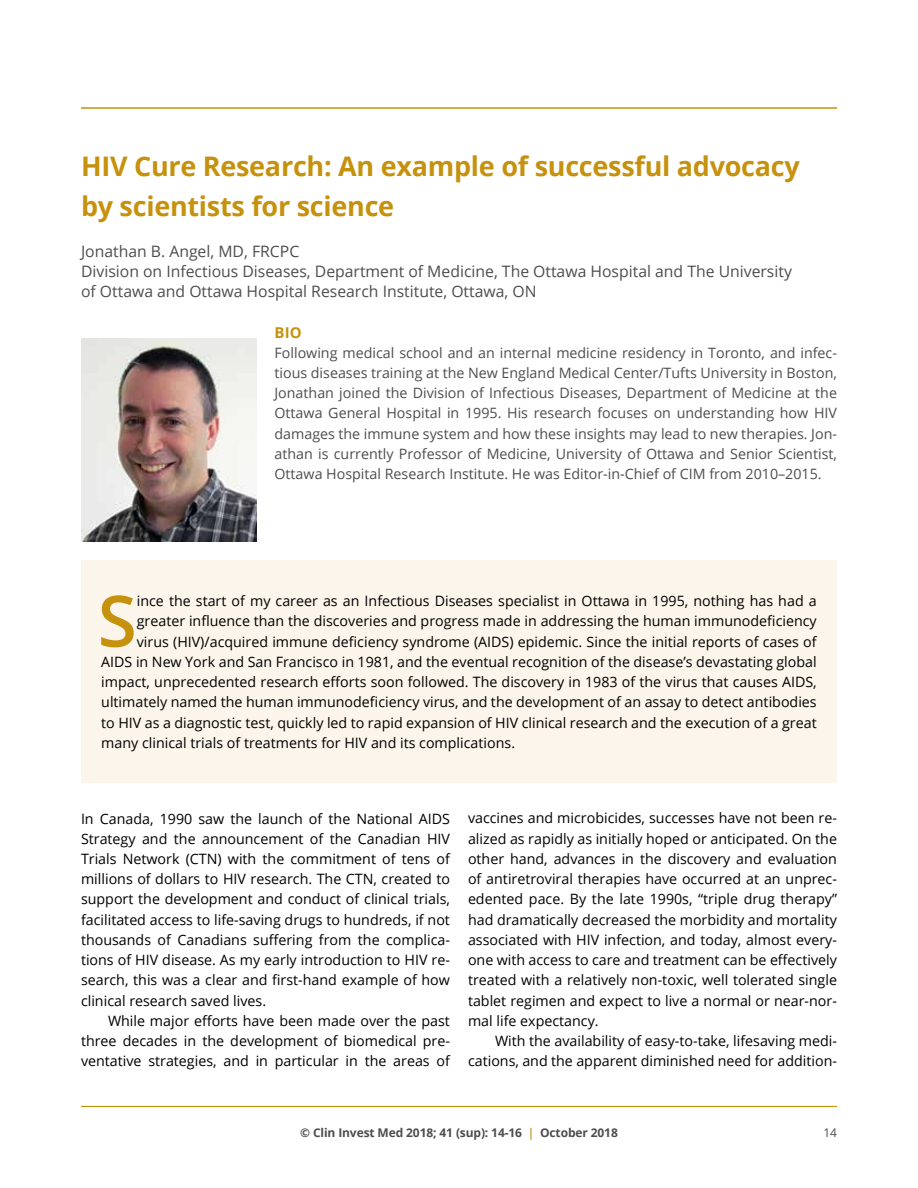
<style>
.page{position:relative;width:918px;height:1188px;background:#fff}
.page>*{position:absolute;margin:0;border:0;box-sizing:border-box;transform-origin:0 0}
.t1{font:600 70.95px "Open Sans";color:#c6920e}
.t2{font:700 27px/40.5px "Open Sans";letter-spacing:-.01em;color:#c6920e}
.t3{font:15.75px/20.2px "Open Sans";color:#4d4d4f}
.t4{font:700 15px "Open Sans";color:#c6920e}
.t5{font:14.25px/20.2px "Open Sans";color:#000;text-align:justify}
.t6{font:14.25px/20.2px "Open Sans";color:#4d4d4f;text-align:justify}
.t7{font:700 12px "Open Sans";letter-spacing:-.01em;color:#4d4d4f}
.t8{font:12px "Open Sans";color:#4d4d4f}
.s1{color:#ce9f35}
</style>
<div class="page">
<hr style="left:81px;top:1106px;width:756px;height:1px;background:#c6920e">
<hr style="left:81px;top:107px;width:756px;height:2px;background:#c6920e">
<div style="left:81px;top:560px;width:756px;height:223px;background:#fbf5eb"></div>
<img style="left:81px;top:339px;width:175px;height:202px">
<h2 class="t2" style="left:81px;top:145px;width:720px">HIV Cure Research: An example of successful advocacy by scientists for science</h2>
<p class="t3" style="left:81px;top:240px;width:712px">Jonathan B. Angel, MD, FRCPC<br>Division on Infectious Diseases, Department of Medicine, The Ottawa Hospital and The University of Ottawa and Ottawa Hospital Research Institute, Ottawa, ON</p>
<p class="t4" style="left:274px;top:321px;width:29px">BIO</p>
<p class="t6" style="left:274px;top:342px;width:564px">Following medical school and an internal medicine residency in Toronto, and infec&shy;tious diseases training at the New England Medical Center/Tufts University in Boston, Jonathan joined the Division of Infectious Diseases, Department of Medicine at the Ottawa General Hospital in 1995. His research focuses on understanding how HIV damages the immune system and how these insights may lead to new therapies. Jon&shy;athan is currently Professor of Medicine, University of Ottawa and Senior Scientist, Ottawa Hospital Research Institute. He was Editor-in-Chief of CIM from 2010–2015.</p>
<h1 class="t1" style="left:98px;top:572px;width:41px">S</h1>
<p class="t5" style="left:137px;top:591px;width:681px">ince the start of my career as an Infectious Diseases specialist in Ottawa in 1995, nothing has had a</p>
<p class="t5" style="left:137px;top:611px;width:681px">greater influence than the discoveries and progress made in addressing the human immunodeficiency</p>
<p class="t5" style="left:137px;top:631px;width:681px">virus (HIV)/acquired immune deficiency syndrome (AIDS) epidemic. Since the initial reports of cases of</p>
<p class="t5" style="left:101px;top:651px;width:717px">AIDS in New York and San Francisco in 1981, and the eventual recognition of the disease’s devastating global</p>
<p class="t5" style="left:101px;top:672px;width:717px">impact, unprecedented research efforts soon followed. The discovery in 1983 of the virus that causes AIDS,</p>
<p class="t5" style="left:101px;top:692px;width:717px">ultimately named the human immunodeficiency virus, and the development of an assay to detect antibodies</p>
<p class="t5" style="left:101px;top:712px;width:717px">to HIV as a diagnostic test, quickly led to rapid expansion of HIV clinical research and the execution of a great</p>
<p class="t5" style="left:101px;top:732px;width:415px">many clinical trials of treatments for HIV and its complications.</p>
<p class="t5" style="left:81px;top:808px;width:371px">In Canada, 1990 saw the launch of the National AIDS Strategy and the announcement of the Canadian HIV Trials Network (CTN) with the commitment of tens of millions of dollars to HIV research. The CTN, created to support the development and conduct of clinical trials, facilitated access to life-saving drugs to hundreds, if not thousands of Canadians suffering from the complica&shy;tions of HIV disease. As my early introduction to HIV re&shy;search, this was a clear and first-hand example of how clinical research saved lives.</p>
<p class="t5" style="left:81px;top:1010px;width:371px;text-indent:27px">While major efforts have been made over the past three decades in the development of biomedical pre&shy;ventative strategies, and in particular in the areas of</p>
<p class="t5" style="left:468px;top:808px;width:371px">vaccines and microbicides, successes have not been re&shy;alized as rapidly as initially hoped or anticipated. On the other hand, advances in the discovery and evaluation of antiretroviral therapies have occurred at an unprec&shy;edented pace. By the late 1990s, “triple drug therapy” had dramatically decreased the morbidity and mortality associated with HIV infection, and today, almost every&shy;one with access to care and treatment can be effectively treated with a relatively non-toxic, well tolerated single tablet regimen and expect to live a normal or near-nor&shy;mal life expectancy.</p>
<p class="t5" style="left:468px;top:1031px;width:371px;text-align:right">With the availability of easy-to-take, lifesaving medi&shy;cations, and the apparent diminished need for addition-</p>
<p class="t7" style="left:300px;top:1124px;width:319px">© Clin Invest Med 2018; 41 (sup): 14-16 <span class="s1">|</span> October 2018</p>
<p class="t8" style="left:823px;top:1124px;width:15px">14</p>
</div>
